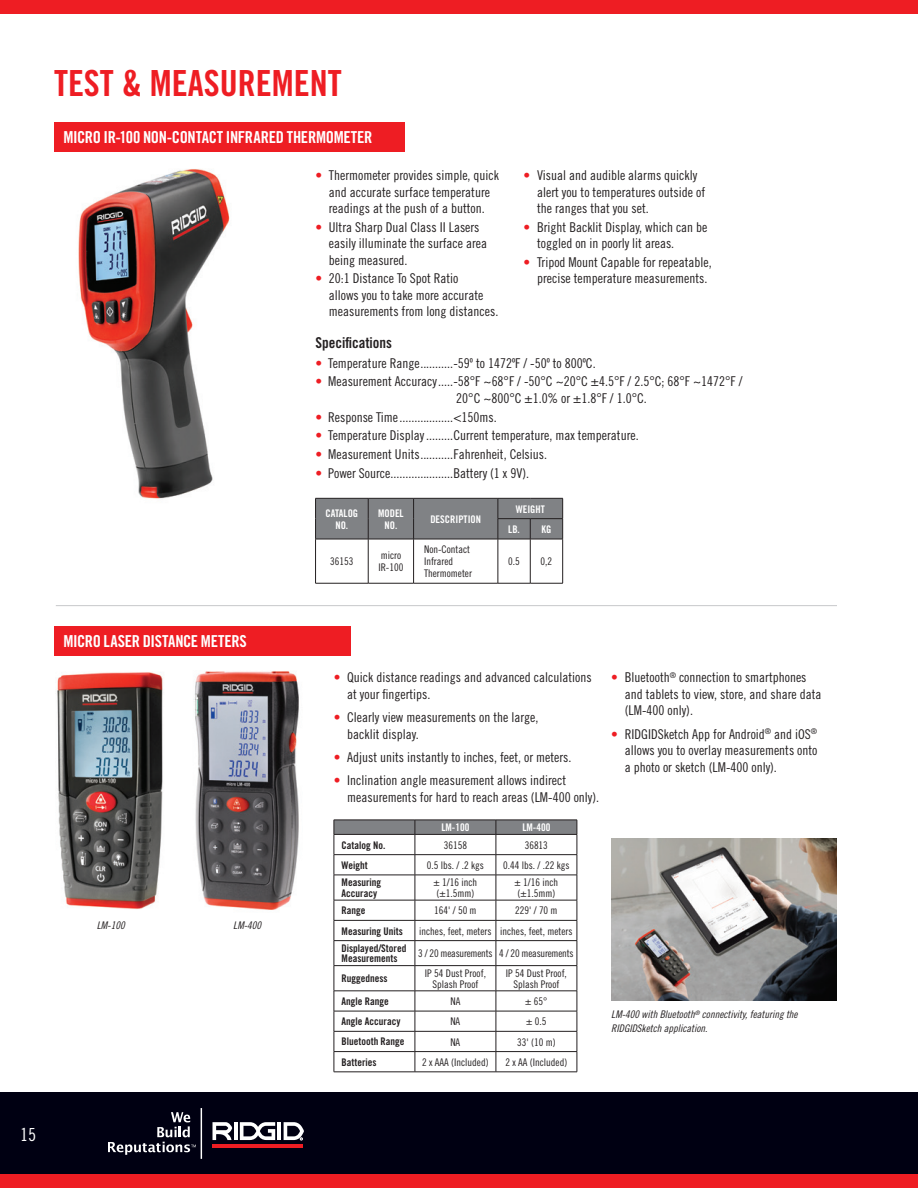
<style>
.page{position:relative;width:918px;height:1188px;background:#fff}
.page>*{position:absolute;margin:0;border:0;box-sizing:border-box;transform-origin:0 0}
.t1{font:36px "Trade Gothic Bold Cond Twenty";color:#ee1d23}
.t2{font:18px "Trade Gothic Cond Eighteen";color:#fff}
.t3{font:16.5px "Trade Gothic Bold Cond Twenty";letter-spacing:-.02em;color:#fff}
.t4{font:15px "Trade Gothic Bold Cond Twenty";color:#231f20}
.t5{font:13.5px/16.5px "Trade Gothic Cond Eighteen";color:#231f20}
.t6{font:10.5px/10.5px "Trade Gothic Cond Eighteen";color:#231f20}
.t7{font:10.5px/10.5px "Trade Gothic Bold Cond Twenty";color:#231f20}
.t8{font:10.5px/13.5px "Trade Gothic Cond Eighteen Obl";color:#231f20}
.t9{font:10.5px/12px "Trade Gothic Bold Cond Twenty";color:#fff;text-align:center}
.t10{font:10.5px "Trade Gothic Cond Eighteen";letter-spacing:-.02em;color:#231f20}
.s1{color:#ee1d23}
</style>
<div class="page">
<div style="left:0;top:1092px;width:918px;height:82px;background:#000012"></div>
<hr style="left:201px;top:1108px;width:1px;height:51px;background:#fff">
<hr style="left:213px;top:1144px;width:90px;height:3px;background:#ee1d23">
<hr style="left:234px;top:1122px;width:3px;height:18px;background:#fff">
<hr style="left:278px;top:1122px;width:3px;height:18px;background:#fff">
<svg style="left:213px;top:1122px;width:19px;height:18px"></svg>
<svg style="left:240px;top:1122px;width:35px;height:18px"></svg>
<svg style="left:284px;top:1122px;width:20px;height:18px"></svg>
<svg style="left:108px;top:1112px;width:88px;height:43px"></svg>
<div style="left:0;top:1174px;width:918px;height:14px;background:#ee1d23"></div>
<div style="left:0;top:0;width:918px;height:14px;background:#ee1d23"></div>
<img style="left:78px;top:169px;width:152px;height:330px">
<svg style="left:315px;top:498px;width:248px;height:41px;background:#7a7c7f"></svg>
<hr style="left:315px;top:539px;width:53px;height:1px;background:#231f20">
<hr style="left:315px;top:539px;width:1px;height:44px;background:#231f20">
<hr style="left:368px;top:539px;width:46px;height:1px;background:#231f20">
<hr style="left:368px;top:539px;width:1px;height:44px;background:#231f20">
<hr style="left:414px;top:539px;width:84px;height:1px;background:#231f20">
<hr style="left:413px;top:539px;width:1px;height:44px;background:#231f20">
<hr style="left:498px;top:539px;width:32px;height:1px;background:#231f20">
<hr style="left:498px;top:539px;width:1px;height:44px;background:#231f20">
<hr style="left:530px;top:539px;width:33px;height:1px;background:#231f20">
<hr style="left:530px;top:539px;width:1px;height:44px;background:#231f20">
<hr style="left:562px;top:539px;width:1px;height:44px;background:#231f20">
<hr style="left:315px;top:583px;width:53px;height:1px;background:#231f20">
<hr style="left:368px;top:583px;width:46px;height:1px;background:#231f20">
<hr style="left:414px;top:583px;width:84px;height:1px;background:#231f20">
<hr style="left:498px;top:583px;width:32px;height:1px;background:#231f20">
<hr style="left:530px;top:583px;width:33px;height:1px;background:#231f20">
<hr style="left:56px;top:605px;width:781px;height:1px;background:#c7c8ca">
<div style="left:54px;top:122px;width:351px;height:29px;background:#ee1d23"></div>
<svg style="left:334px;top:820px;width:244px;height:252px"></svg>
<hr style="left:334px;top:1072px;width:81px;height:1px;background:#231f20">
<hr style="left:415px;top:1072px;width:81px;height:1px;background:#231f20">
<hr style="left:496px;top:1072px;width:81px;height:1px;background:#231f20">
<img style="left:611px;top:838px;width:226px;height:162px">
<img style="left:193px;top:671px;width:106px;height:239px">
<img style="left:57px;top:672px;width:106px;height:237px">
<div style="left:54px;top:626px;width:297px;height:30px;background:#ee1d23"></div>
<h1 class="t1" style="left:54px;top:61px;width:289px">TEST &amp; MEASUREMENT</h1>
<p class="t3" style="left:63px;top:127px;width:311px">MICRO IR-100 NON-CONTACT INFRARED THERMOMETER</p>
<p class="t5" style="left:315px;top:167px;width:185px;text-align:center"><span class="s1">•</span> Thermometer provides simple, quick and accurate surface temperature readings at the push of a button.</p>
<p class="t5" style="left:329px;top:219px;width:160px;text-indent:-14px"><span class="s1">•</span> Ultra Sharp Dual Class II Lasers easily illuminate the surface area being measured.</p>
<p class="t5" style="left:329px;top:270px;width:171px;text-indent:-14px"><span class="s1">•</span> 20:1 Distance To Spot Ratio<br>allows you to take more accurate measurements from long distances.</p>
<p class="t5" style="left:537px;top:167px;width:169px;text-indent:-14px"><span class="s1">•</span> Visual and audible alarms quickly alert you to temperatures outside of the ranges that you set.</p>
<p class="t5" style="left:537px;top:219px;width:172px;text-indent:-14px"><span class="s1">•</span> Bright Backlit Display, which can be toggled on in poorly lit areas.</p>
<p class="t5" style="left:537px;top:254px;width:176px;text-indent:-14px"><span class="s1">•</span> Tripod Mount Capable for repeatable, precise temperature measurements.</p>
<p class="t4" style="left:315px;top:334px;width:78px">Specifications</p>
<p class="t5" style="left:315px;top:355px;width:282px"><span class="s1">•</span> Temperature Range...........-59º to 1472ºF / -50º to 800ºC.</p>
<p class="t5" style="left:456px;top:373px;width:288px;text-indent:-141px"><span class="s1">•</span> Measurement Accuracy.....-58°F ~68°F / -50°C ~20°C ±4.5°F / 2.5°C; 68°F ~1472°F /<br>20°C ~800°C ±1.0% or ±1.8°F / 1.0°C.</p>
<p class="t5" style="left:315px;top:408px;width:183px"><span class="s1">•</span> Response Time..................&lt;150ms.</p>
<p class="t5" style="left:315px;top:427px;width:325px"><span class="s1">•</span> Temperature Display .........Current temperature, max temperature.</p>
<p class="t5" style="left:315px;top:446px;width:233px"><span class="s1">•</span> Measurement Units...........Fahrenheit, Celsius.</p>
<p class="t5" style="left:315px;top:464px;width:215px"><span class="s1">•</span> Power Source.....................Battery (1 x 9V).</p>
<p class="t3" style="left:63px;top:631px;width:185px">MICRO LASER DISTANCE METERS</p>
<p class="t8" style="left:97px;top:919px;width:29px">LM-100</p>
<p class="t8" style="left:233px;top:918px;width:29px">LM-400</p>
<p class="t9" style="left:326px;top:507px;width:34px">CATALOG<br>NO.</p>
<p class="t9" style="left:378px;top:507px;width:27px">MODEL<br>NO.</p>
<p class="t9" style="left:430px;top:513px;width:52px">DESCRIPTION</p>
<p class="t9" style="left:508px;top:498px;width:45px;line-height:20.4px">WEIGHT<br>LB. KG</p>
<p class="t6" style="left:330px;top:556px;width:25px">36153</p>
<p class="t6" style="left:378px;top:549px;width:27px;line-height:12px">micro<br>IR-100</p>
<p class="t6" style="left:424px;top:543px;width:49px;line-height:12px">Non-Contact<br>Infrared<br>Thermometer</p>
<p class="t6" style="left:508px;top:556px;width:13px">0.5</p>
<p class="t6" style="left:541px;top:556px;width:13px">0,2</p>
<p class="t5" style="left:347px;top:669px;width:246px;text-indent:-14px"><span class="s1">•</span> Quick distance readings and advanced calculations at your fingertips.</p>
<p class="t5" style="left:347px;top:709px;width:193px;text-indent:-14px"><span class="s1">•</span> Clearly view measurements on the large, backlit display.</p>
<p class="t5" style="left:334px;top:749px;width:239px"><span class="s1">•</span> Adjust units instantly to inches, feet, or meters.</p>
<p class="t5" style="left:347px;top:772px;width:253px;text-indent:-14px"><span class="s1">•</span> Inclination angle measurement allows indirect measurements for hard to reach areas (LM-400 only).</p>
<p class="t9" style="left:441px;top:821px;width:29px">LM-100</p>
<p class="t9" style="left:522px;top:821px;width:29px">LM-400</p>
<p class="t7" style="left:342px;top:839px;width:45px">Catalog No.</p>
<p class="t6" style="left:444px;top:840px;width:25px">36158</p>
<p class="t6" style="left:525px;top:840px;width:24px">36813</p>
<p class="t7" style="left:342px;top:860px;width:28px">Weight</p>
<p class="t6" style="left:427px;top:860px;width:59px">0.5 lbs. / .2 kgs</p>
<p class="t6" style="left:503px;top:860px;width:68px">0.44 lbs. / .22 kgs</p>
<p class="t7" style="left:342px;top:877px;width:41px">Measuring<br>Accuracy</p>
<p class="t6" style="left:434px;top:877px;width:45px">± 1/16 inch (±1.5mm)</p>
<p class="t6" style="left:515px;top:877px;width:45px">± 1/16 inch (±1.5mm)</p>
<p class="t7" style="left:342px;top:905px;width:25px">Range</p>
<p class="t6" style="left:434px;top:905px;width:44px">164' / 50 m</p>
<p class="t6" style="left:515px;top:905px;width:44px">229' / 70 m</p>
<p class="t7" style="left:342px;top:925px;width:63px">Measuring Units</p>
<p class="t6" style="left:419px;top:926px;width:155px">inches, feet, meters inches, feet, meters</p>
<p class="t7" style="left:342px;top:943px;width:66px">Displayed/Stored<br>Measurements</p>
<p class="t10" style="left:418px;top:947px;width:157px">3 / 20 measurements 4 / 20 measurements</p>
<p class="t7" style="left:342px;top:973px;width:48px">Ruggedness</p>
<p class="t6" style="left:425px;top:968px;width:63px;text-align:center">IP 54 Dust Proof,<br>Splash Proof</p>
<p class="t6" style="left:506px;top:968px;width:63px;text-align:center">IP 54 Dust Proof,<br>Splash Proof</p>
<p class="t7" style="left:342px;top:996px;width:49px">Angle Range</p>
<p class="t6" style="left:450px;top:996px;width:11px">NA</p>
<p class="t6" style="left:525px;top:996px;width:24px">± 65°</p>
<p class="t7" style="left:342px;top:1016px;width:60px">Angle Accuracy</p>
<p class="t6" style="left:450px;top:1016px;width:11px">NA</p>
<p class="t6" style="left:526px;top:1016px;width:22px">± 0.5</p>
<p class="t7" style="left:342px;top:1036px;width:64px">Bluetooth Range</p>
<p class="t6" style="left:450px;top:1036px;width:11px">NA</p>
<p class="t6" style="left:517px;top:1036px;width:40px">33' (10 m)</p>
<p class="t7" style="left:342px;top:1057px;width:36px">Batteries</p>
<p class="t6" style="left:422px;top:1057px;width:68px">2 x AAA (Included)</p>
<p class="t6" style="left:505px;top:1057px;width:63px">2 x AA (Included)</p>
<p class="t5" style="left:625px;top:669px;width:198px;text-indent:-14px"><span class="s1">•</span> Bluetooth<sup>®</sup> connection to smartphones and tablets to view, store, and share data (LM-400 only).</p>
<p class="t5" style="left:625px;top:725px;width:194px;text-align:justify;text-indent:-14px"><span class="s1">•</span> RIDGIDSketch App for Android<sup>®</sup> and iOS<sup>® </sup>allows you to overlay measurements onto a photo or sketch (LM-400 only).</p>
<p class="t8" style="left:611px;top:1008px;width:188px">LM-400 with Bluetooth<sup>®</sup> connectivity, featuring the<br>RIDGIDSketch application.</p>
<h2 class="t2" style="left:20px;top:1124px;width:17px">15</h2>
</div>
